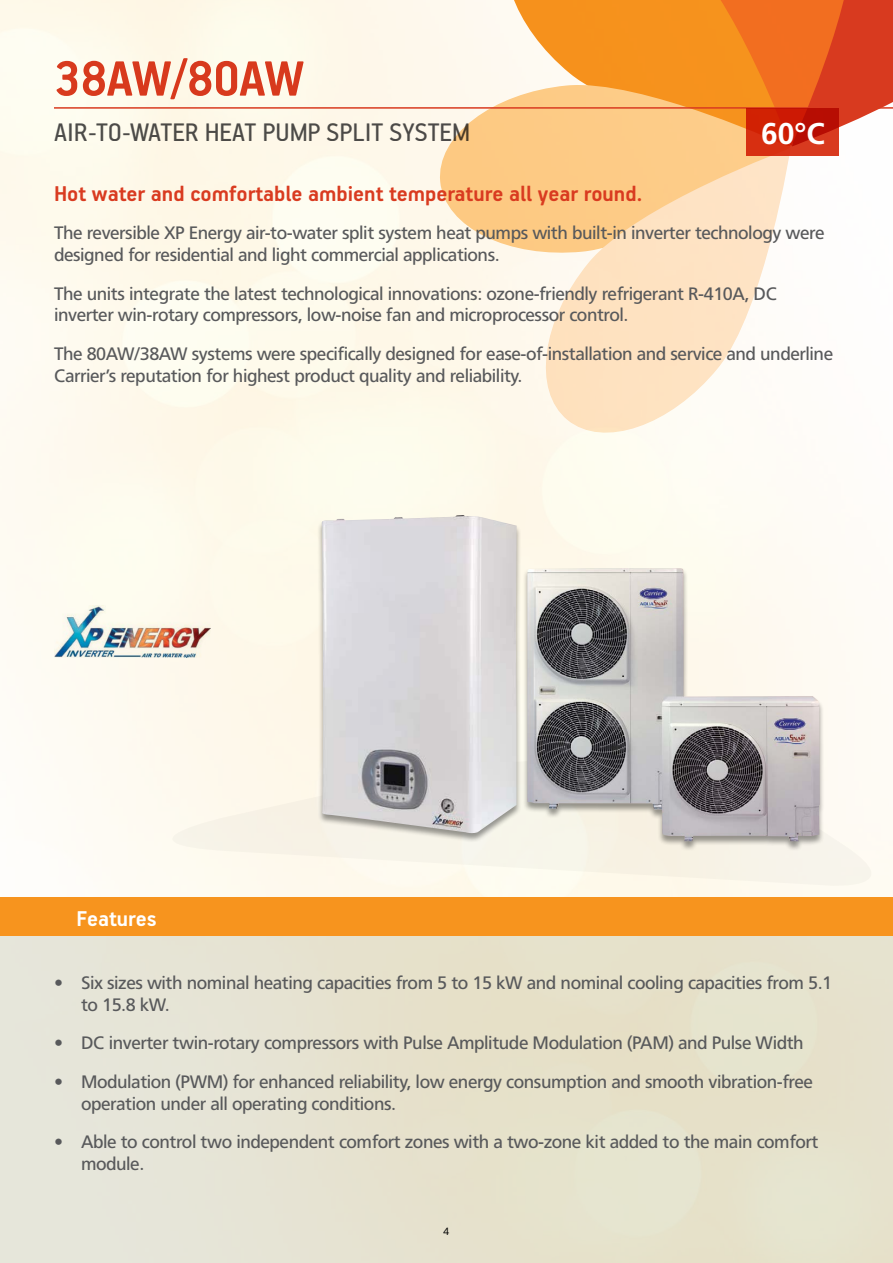
<style>
.page{position:relative;width:893px;height:1263px;background:#fff}
.page>*{position:absolute;margin:0;border:0;box-sizing:border-box;transform-origin:0 0}
.t1{font:700 55.5px "PF Handbook Pro";letter-spacing:-.025em;color:#d93b20}
.t2{font:700 30px "PF Catalog";color:#fff}
.t3{font:28.5px "PF Handbook Pro";color:#4d4d4f}
.t4{font:700 24px "PF Handbook Pro";color:#d93b20}
.t5{font:700 24px "PF Handbook Pro";color:#fff}
.t6{font:18px/21.6px "PF Catalog";letter-spacing:-.025em;color:#58595b}
.t7{font:10.5px "CF Asty Std";color:#000}
</style>
<div class="page">
<img style="left:0;top:0;width:893px;height:897px">
<svg style="left:489px;top:0;width:404px;height:147px"></svg>
<svg style="left:436px;top:78px;width:354px;height:181px;background:#fcca8a"></svg>
<svg style="left:532px;top:148px;width:259px;height:301px;fill:#fee3c2"></svg>
<hr style="left:54px;top:107px;width:839px;height:2px;background:#d93b20">
<div style="left:0;top:930px;width:893px;height:333px;background:#e6e3ce"></div>
<div style="left:159px;top:752px;width:726px;height:135px;background:#fef8ec"></div>
<div style="left:317px;top:515px;width:204px;height:328px;background:#000;opacity:.4"></div>
<img style="left:322px;top:515px;width:195px;height:318px">
<div style="left:522px;top:568px;width:303px;height:283px;background:#000;opacity:.4"></div>
<img style="left:527px;top:568px;width:293px;height:273px">
<img style="left:54px;top:605px;width:156px;height:52px">
<div style="left:0;top:897px;width:893px;height:39px;background:#f7941e"></div>
<svg style="left:747px;top:109px;width:92px;height:47px;background:#cc230b"></svg>
<h1 class="t1" style="left:54px;top:45px;width:252px">38AW/80AW</h1>
<h3 class="t3" style="left:54px;top:115px;width:417px">AIR-TO-WATER HEAT PUMP SPLIT SYSTEM</h3>
<h2 class="t2" style="left:761px;top:116px;width:65px">60°C</h2>
<h3 class="t4" style="left:54px;top:179px;width:590px">Hot water and comfortable ambient temperature all year round.</h3>
<p class="t6" style="left:54px;top:223px;width:772px">The reversible XP Energy air-to-water split system heat pumps with built-in inverter technology were designed for residential and light commercial applications.</p>
<p class="t6" style="left:54px;top:283px;width:725px">The units integrate the latest technological innovations: ozone-friendly refrigerant R-410A, DC inverter win-rotary compressors, low-noise fan and microprocessor control.</p>
<p class="t6" style="left:54px;top:343px;width:781px">The 80AW/38AW systems were specifically designed for ease-of-installation and service and underline<br>Carrier’s reputation for highest product quality and reliability.</p>
<h3 class="t5" style="left:77px;top:904px;width:82px">Features</h3>
<p class="t6" style="left:81px;top:972px;width:753px;text-indent:-27px">• Six sizes with nominal heating capacities from 5 to 15 kW and nominal cooling capacities from 5.1 to 15.8 kW.</p>
<p class="t6" style="left:54px;top:1032px;width:751px">• DC inverter twin-rotary compressors with Pulse Amplitude Modulation (PAM) and Pulse Width</p>
<p class="t6" style="left:81px;top:1071px;width:733px;text-indent:-27px">• Modulation (PWM) for enhanced reliability, low energy consumption and smooth vibration-free operation under all operating conditions.</p>
<p class="t6" style="left:81px;top:1131px;width:739px;text-indent:-27px">• Able to control two independent comfort zones with a two-zone kit added to the main comfort module.</p>
<p class="t7" style="left:443px;top:1225px;width:8px">4</p>
</div>
